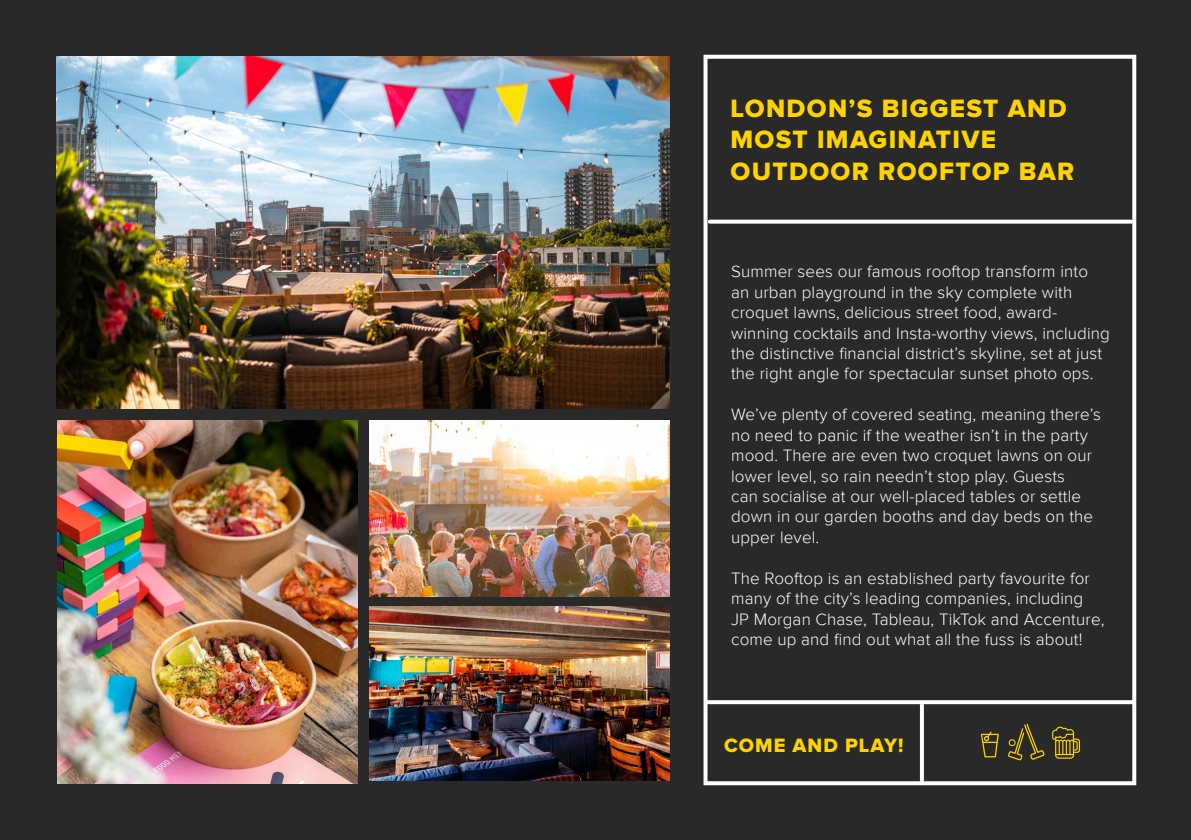
<style>
.page{position:relative;width:1191px;height:840px;background:#fff}
.page>*{position:absolute;margin:0;border:0;box-sizing:border-box;transform-origin:0 0}
.t1{font:26px/31.2px "Proxima Nova Extrabld";letter-spacing:.05em;color:#ffd300}
.t2{font:20px "Proxima Nova Extrabld";letter-spacing:.05em;color:#ffd300}
.t3{font:300 17px/20.4px "Proxima Nova";letter-spacing:.01em;color:#fff}
</style>
<div class="page">
<div style="left:0;top:0;width:1191px;height:839px;background:#292929"></div>
<div style="left:703px;top:55px;width:433px;height:729px;border:4px solid #fff"></div>
<img style="left:58px;top:420px;width:299px;height:362px">
<img style="left:370px;top:420px;width:299px;height:176px">
<img style="left:370px;top:606px;width:299px;height:174px">
<img style="left:57px;top:57px;width:612px;height:351px">
<svg style="left:710px;top:219px;width:421px;height:4px;background:#dcdcdc"></svg>
<svg style="left:707px;top:699px;width:425px;height:4px"></svg>
<hr style="left:920px;top:704px;width:4px;height:75px;background:#fff">
<svg style="left:980px;top:731px;width:18px;height:26px"></svg>
<svg style="left:1052px;top:726px;width:28px;height:32px"></svg>
<svg style="left:1008px;top:723px;width:36px;height:36px"></svg>
<h1 class="t1" style="left:730px;top:94px;width:345px">LONDON’S BIGGEST AND<br>MOST IMAGINATIVE<br>OUTDOOR ROOFTOP BAR</h1>
<p class="t3" style="left:731px;top:261px;width:380px">Summer sees our famous rooftop transform into an urban playground in the sky complete with croquet lawns, delicious street food, award&shy;winning cocktails and Insta-worthy views, including the distinctive financial district’s skyline, set at just the right angle for spectacular sunset photo ops.</p>
<p class="t3" style="left:731px;top:404px;width:371px">We’ve plenty of covered seating, meaning there’s no need to panic if the weather isn’t in the party mood. There are even two croquet lawns on our lower level, so rain needn’t stop play. Guests<br>can socialise at our well-placed tables or settle down in our garden booths and day beds on the upper level.</p>
<p class="t3" style="left:731px;top:567px;width:375px">The Rooftop is an established party favourite for many of the city’s leading companies, including JP Morgan Chase, Tableau, TikTok and Accenture, come up and find out what all the fuss is about!</p>
<p class="t2" style="left:724px;top:736px;width:181px">COME AND PLAY!</p>
</div>
